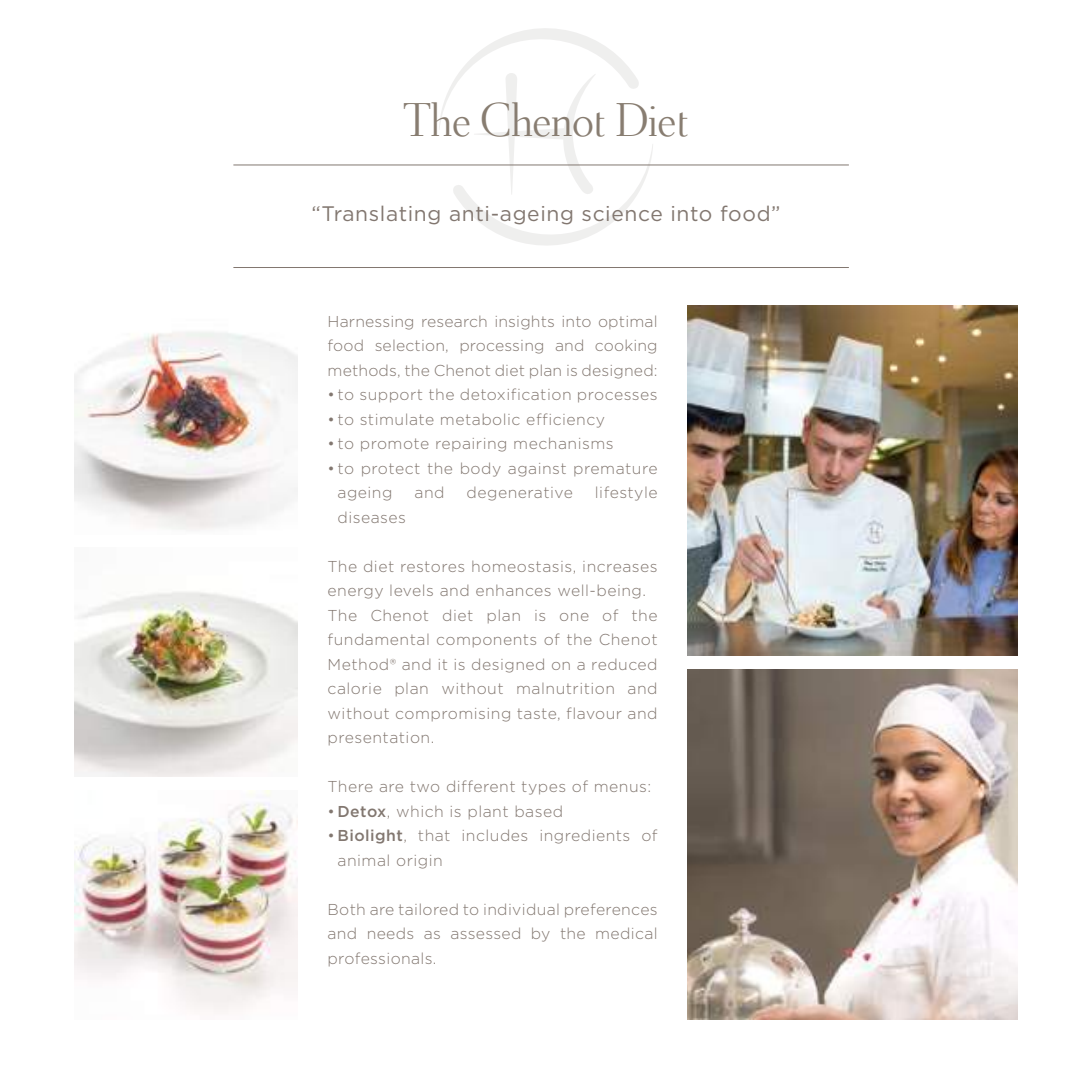
<style>
.page{position:relative;width:1092px;height:1092px;background:#fff}
.page>*{position:absolute;margin:0;border:0;box-sizing:border-box;transform-origin:0 0}
.t1{font:49px "Didot Headline";color:#887d71}
.t2{font:21px "Gotham";letter-spacing:.03em;color:#827770}
.t3{font:300 15.75px/24.5px "Gotham";letter-spacing:.03em;color:#827770}
.s1{font-weight:500}
</style>
<div class="page">
<img style="left:687px;top:305px;width:330px;height:350px">
<img style="left:687px;top:669px;width:330px;height:349px">
<img style="left:74px;top:332px;width:224px;height:198px">
<img style="left:74px;top:790px;width:224px;height:222px">
<img style="left:74px;top:591px;width:224px;height:185px">
<svg style="left:439px;top:28px;width:214px;height:218px"></svg>
<hr style="left:233px;top:164px;width:615px;height:1px;background:#827770">
<hr style="left:233px;top:267px;width:615px;height:1px;background:#827770">
<h1 class="t1" style="left:404px;top:87px;width:286px">The Chenot Diet</h1>
<h2 class="t2" style="left:311px;top:200px;width:470px">“Translating anti-ageing science into food”</h2>
<p class="t3" style="left:327px;top:308px;width:331px;text-align:justify">Harnessing research insights into optimal food selection, processing and cooking methods, the Chenot diet plan is designed:</p>
<p class="t3" style="left:327px;top:382px;width:331px">• to support the detoxification processes</p>
<p class="t3" style="left:327px;top:406px;width:279px">• to stimulate metabolic efficiency</p>
<p class="t3" style="left:327px;top:431px;width:287px">• to promote repairing mechanisms</p>
<p class="t3" style="left:337px;top:455px;width:321px;text-indent:-10px">• to protect the body against premature ageing</p>
<p class="t3" style="left:414px;top:480px;width:32px">and</p>
<p class="t3" style="left:466px;top:480px;width:108px">degenerative</p>
<p class="t3" style="left:595px;top:480px;width:64px">lifestyle</p>
<p class="t3" style="left:337px;top:504px;width:70px">diseases</p>
<p class="t3" style="left:327px;top:553px;width:331px">The diet restores homeostasis, increases energy levels and enhances well-being.<br>The Chenot diet plan is one of the fundamental components of the Chenot Method® and it is designed on a reduced calorie plan without malnutrition and without compromising taste, flavour and presentation.</p>
<p class="t3" style="left:327px;top:774px;width:325px">There are two different types of menus:</p>
<p class="t3" style="left:327px;top:798px;width:237px">• <span class="s1">Detox</span>, which is plant based</p>
<p class="t3" style="left:337px;top:823px;width:321px;text-indent:-10px">• <span class="s1">Biolight</span>, that includes ingredients of animal origin</p>
<p class="t3" style="left:327px;top:896px;width:331px;text-align:justify">Both are tailored to individual preferences and needs as assessed by the medical professionals.</p>
</div>
